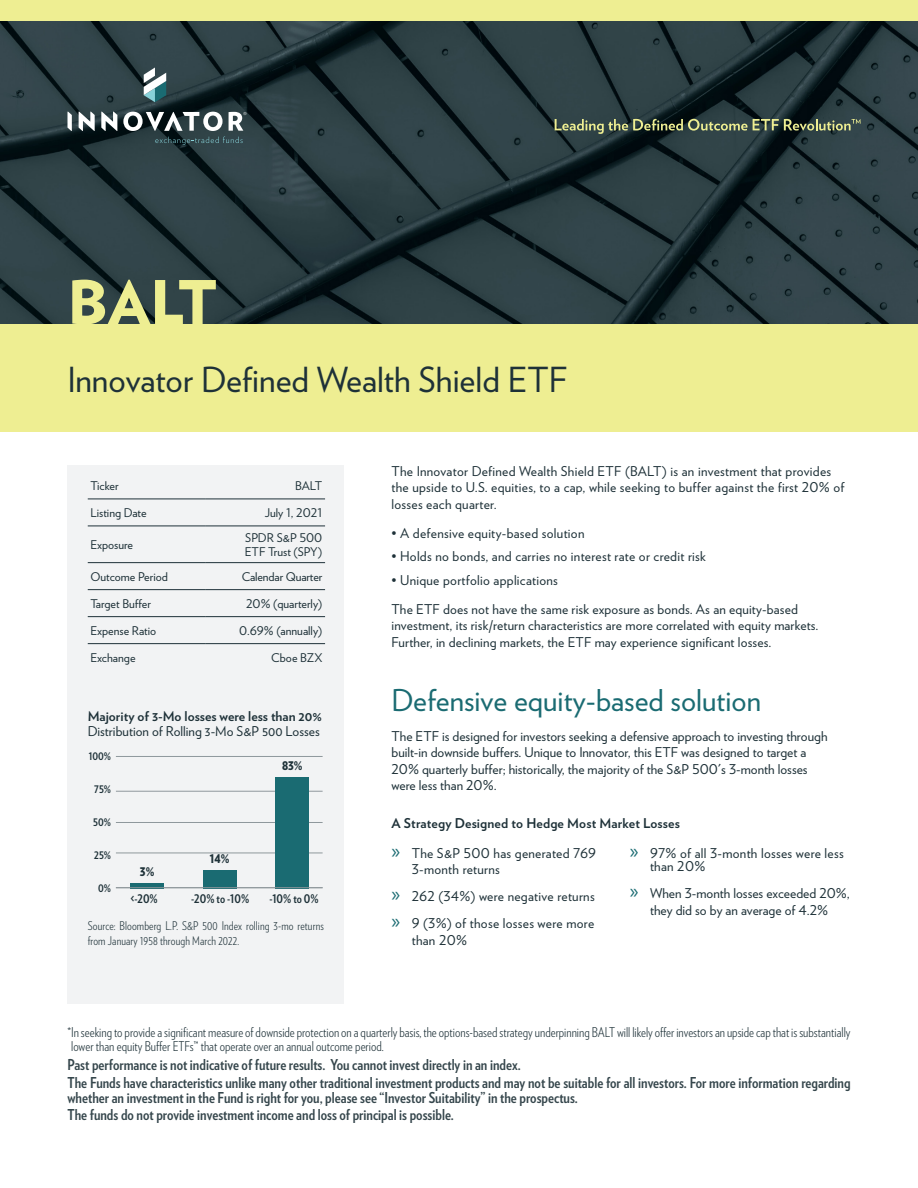
<style>
.page{position:relative;width:918px;height:1188px;background:#fff}
.page>*{position:absolute;margin:0;border:0;box-sizing:border-box;transform-origin:0 0}
.Cover_-_title1{font:900 60px "Verlag";color:#eeee92}
.Cover_-_title2{font:34.5px "Verlag";color:#1e3138}
.Header_-_callout_box{font:30px "Verlag";color:#1a6b72}
.Disclaimer__int{font:700 15px/15px "Verlag Condensed";color:#35464c}
.Copy{font:13.5px/16.5px "Verlag";letter-spacing:.01em;color:#1e3138}
.Disclaimer{font:300 13.5px/13.5px "Verlag Condensed";color:#1e3138}
.Copy-2{font:700 13.5px "Verlag";letter-spacing:.01em;color:#1e3138}
.Chart_Copy{font:13.5px "Verlag";color:#1e3138}
.Chart_Copy-2{font:700 13.5px "Verlag";color:#1e3138}
.Table_-_copy__right{font:12px "Verlag";color:#1e3138}
.Disclaimer-2{font:300 12px/15px "Verlag Condensed";letter-spacing:.01em;color:#1e3138}
.Table_-_copy__left{font:12px "Verlag";color:#1e3138}
.Chart_-_axis{font:700 12px "Verlag Condensed";color:#1e3138}
.Chart_-_axis__left{font:900 12px "Verlag Condensed";color:#1e3138}
.Chart_-_axis__left-2{font:700 10.5px "Verlag Condensed";color:#1e3138}
.s1{font-family:"Myriad Pro";font-size:21px;color:#1a6b72}
</style>
<div class="page">
<img style="left:0;top:20px;width:918px;height:304px">
<div style="left:0;top:0;width:918px;height:20px;background:#eeee92"></div>
<div style="left:0;top:324px;width:918px;height:108px;background:#eeee92"></div>
<svg style="left:101px;top:112px;width:16px;height:19px"></svg>
<svg style="left:123px;top:112px;width:100px;height:19px"></svg>
<svg style="left:79px;top:112px;width:16px;height:19px"></svg>
<svg style="left:67px;top:112px;width:5px;height:19px"></svg>
<svg style="left:144px;top:68px;width:22px;height:34px"></svg>
<svg style="left:155px;top:137px;width:88px;height:8px"></svg>
<svg style="left:229px;top:112px;width:18px;height:19px"></svg>
<svg style="left:555px;top:119px;width:306px;height:15px;background:#54624e"></svg>
<div style="left:68px;top:465px;width:276px;height:538px;background:#f2f3f4"></div>
<hr style="left:88px;top:499px;width:74px;height:1px;background:#1e3138">
<hr style="left:162px;top:499px;width:44px;height:1px;background:#1e3138">
<hr style="left:206px;top:499px;width:119px;height:1px;background:#1e3138">
<hr style="left:88px;top:526px;width:74px;height:1px;background:#1e3138">
<hr style="left:162px;top:526px;width:44px;height:1px;background:#1e3138">
<hr style="left:206px;top:526px;width:119px;height:1px;background:#1e3138">
<hr style="left:88px;top:562px;width:74px;height:1px;background:#1e3138">
<hr style="left:162px;top:562px;width:44px;height:1px;background:#1e3138">
<hr style="left:88px;top:589px;width:74px;height:1px;background:#1e3138">
<hr style="left:162px;top:589px;width:44px;height:1px;background:#1e3138">
<hr style="left:88px;top:616px;width:74px;height:1px;background:#1e3138">
<hr style="left:162px;top:616px;width:44px;height:1px;background:#1e3138">
<hr style="left:206px;top:562px;width:119px;height:1px;background:#1e3138">
<hr style="left:206px;top:589px;width:119px;height:1px;background:#1e3138">
<hr style="left:206px;top:616px;width:119px;height:1px;background:#1e3138">
<hr style="left:88px;top:643px;width:74px;height:1px;background:#1e3138">
<hr style="left:162px;top:643px;width:44px;height:1px;background:#1e3138">
<hr style="left:206px;top:643px;width:119px;height:1px;background:#1e3138">
<hr style="left:116px;top:756px;width:207px;height:1px;background:#8f989c">
<hr style="left:116px;top:791px;width:207px;height:1px;background:#8f989c">
<hr style="left:116px;top:822px;width:207px;height:1px;background:#8f989c">
<hr style="left:116px;top:853px;width:207px;height:1px;background:#8f989c">
<div style="left:130px;top:883px;width:34px;height:5px;background:#1a6b72"></div>
<div style="left:203px;top:870px;width:34px;height:18px;background:#1a6b72"></div>
<div style="left:275px;top:777px;width:34px;height:111px;background:#1a6b72"></div>
<hr style="left:116px;top:887px;width:207px;height:1px;background:#8f989c">
<p class="Cover_-_title1" style="left:68px;top:253px;width:151px">BALT</p>
<p class="Cover_-_title2" style="left:68px;top:354px;width:501px">Innovator Defined Wealth Shield ETF</p>
<p class="Table_-_copy__left" style="left:90px;top:477px;width:30px">Ticker</p>
<p class="Table_-_copy__right" style="left:295px;top:477px;width:29px">BALT</p>
<p class="Table_-_copy__left" style="left:90px;top:504px;width:58px">Listing Date</p>
<p class="Table_-_copy__right" style="left:265px;top:504px;width:59px">July 1, 2021</p>
<p class="Table_-_copy__left" style="left:90px;top:536px;width:44px">Exposure</p>
<p class="Table_-_copy__right" style="left:245px;top:529px;width:79px">SPDR S&amp;P 500</p>
<p class="Table_-_copy__right" style="left:245px;top:543px;width:79px">ETF Trust (SPY)</p>
<p class="Table_-_copy__left" style="left:90px;top:568px;width:79px">Outcome Period</p>
<p class="Table_-_copy__right" style="left:242px;top:568px;width:82px">Calendar Quarter</p>
<p class="Table_-_copy__left" style="left:90px;top:595px;width:62px">Target Buffer</p>
<p class="Table_-_copy__right" style="left:246px;top:595px;width:78px">20% (quarterly)</p>
<p class="Table_-_copy__left" style="left:90px;top:622px;width:67px">Expense Ratio</p>
<p class="Table_-_copy__right" style="left:239px;top:622px;width:85px">0.69% (annually)</p>
<p class="Table_-_copy__left" style="left:90px;top:649px;width:47px">Exchange</p>
<p class="Table_-_copy__right" style="left:271px;top:649px;width:53px">Cboe BZX</p>
<p class="Chart_Copy-2" style="left:88px;top:706px;width:236px">Majority of 3-Mo losses were less than 20%</p>
<p class="Chart_Copy" style="left:88px;top:721px;width:234px">Distribution of Rolling 3-Mo S&amp;P 500 Losses</p>
<p class="Chart_-_axis__left-2" style="left:89px;top:748px;width:24px">100%</p>
<p class="Chart_-_axis__left-2" style="left:94px;top:781px;width:18px">75%</p>
<p class="Chart_-_axis__left-2" style="left:93px;top:814px;width:19px">50%</p>
<p class="Chart_-_axis__left-2" style="left:94px;top:847px;width:18px">25%</p>
<p class="Chart_-_axis__left-2" style="left:98px;top:881px;width:14px">0%</p>
<p class="Chart_-_axis" style="left:130px;top:889px;width:29px">&lt;-20%</p>
<p class="Chart_-_axis" style="left:191px;top:889px;width:60px">-20% to -10%</p>
<p class="Chart_-_axis" style="left:269px;top:889px;width:51px">-10% to 0%</p>
<p class="Chart_-_axis__left" style="left:282px;top:756px;width:22px">83%</p>
<p class="Chart_-_axis__left" style="left:210px;top:850px;width:21px">14%</p>
<p class="Chart_-_axis__left" style="left:140px;top:862px;width:16px">3%</p>
<p class="Disclaimer-2" style="left:88px;top:917px;width:238px">Source: Bloomberg L.P. S&amp;P 500 Index rolling 3-mo returns from January 1958 through March 2022.</p>
<p class="Copy" style="left:392px;top:462px;width:455px">The Innovator Defined Wealth Shield ETF (BALT) is an investment that provides the upside to U.S. equities, to a cap, while seeking to buffer against the first 20% of losses each quarter.</p>
<p class="Copy" style="left:392px;top:524px;width:194px">• A defensive equity-based solution</p>
<p class="Copy" style="left:392px;top:548px;width:316px">• Holds no bonds, and carries no interest rate or credit risk</p>
<p class="Copy" style="left:392px;top:571px;width:168px">• Unique portfolio applications</p>
<p class="Copy" style="left:392px;top:600px;width:429px">The ETF does not have the same risk exposure as bonds. As an equity-based investment, its risk/return characteristics are more correlated with equity markets.<br>Further, in declining markets, the ETF may experience significant losses.</p>
<p class="Header_-_callout_box" style="left:392px;top:678px;width:371px">Defensive equity-based solution</p>
<p class="Copy" style="left:392px;top:727px;width:438px">The ETF is designed for investors seeking a defensive approach to investing through built-in downside buffers. Unique to Innovator, this ETF was designed to target a 20% quarterly buffer; historically, the majority of the S&amp;P 500's 3-month losses were less than 20%.</p>
<p class="Copy-2" style="left:391px;top:812px;width:290px">A Strategy Designed to Hedge Most Market Losses</p>
<p class="Copy" style="left:412px;top:844px;width:186px;text-indent:-20px"><span class="s1">»</span> The S&amp;P 500 has generated 769<br>3-month returns</p>
<p class="Copy" style="left:392px;top:887px;width:205px"><span class="s1">»</span> 262 (34%) were negative returns</p>
<p class="Copy" style="left:412px;top:914px;width:184px;text-indent:-20px"><span class="s1">»</span> 9 (3%) of those losses were more than 20%</p>
<p class="Copy" style="left:650px;top:845px;width:195px;line-height:13.5px;text-indent:-20px"><span class="s1">»</span> 97% of all 3-month losses were less than 20%</p>
<p class="Copy" style="left:630px;top:884px;width:222px;text-align:center"><span class="s1">»</span> When 3-month losses exceeded 20%, they did so by an average of 4.2%</p>
<p class="Disclaimer" style="left:68px;top:1025px;width:785px">*In seeking to provide a significant measure of downside protection on a quarterly basis, the options-based strategy underpinning BALT will likely offer investors an upside cap that is substantially lower than equity Buffer ETFs™ that operate over an annual outcome period.</p>
<p class="Disclaimer__int" style="left:68px;top:1057px;width:455px">Past performance is not indicative of future results. You cannot invest directly in an index.</p>
<p class="Disclaimer__int" style="left:68px;top:1074px;width:785px">The Funds have characteristics unlike many other traditional investment products and may not be suitable for all investors. For more information regarding whether an investment in the Fund is right for you, please see “Investor Suitability” in the prospectus.</p>
<p class="Disclaimer__int" style="left:68px;top:1107px;width:388px">The funds do not provide investment income and loss of principal is possible.</p>
</div>
